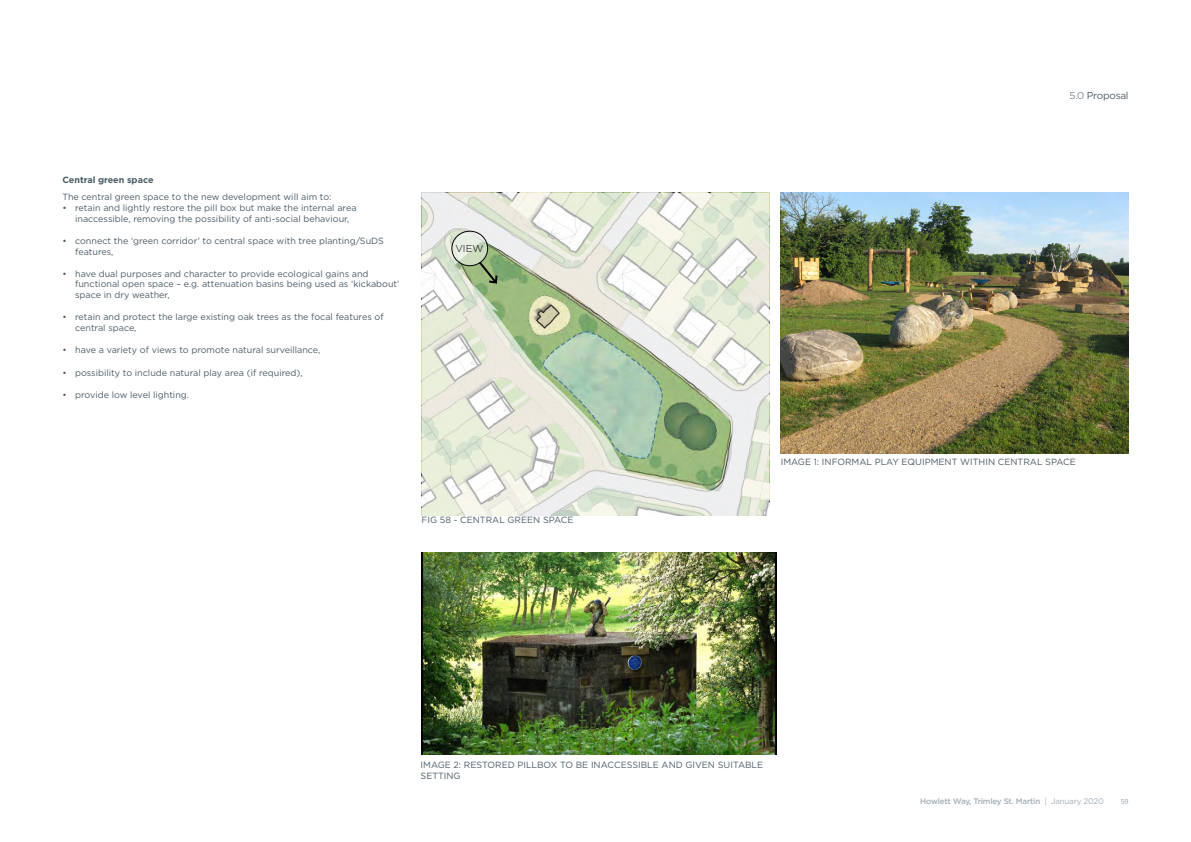
<style>
.page{position:relative;width:1191px;height:842px;background:#fff}
.page>*{position:absolute;margin:0;border:0;box-sizing:border-box;transform-origin:0 0}
.t1{font:10px "Gotham";letter-spacing:-.025em;color:#4b5c67}
.t2{font:300 10px "Gotham";color:#000}
.t3{font:9px/10.8px "Gotham";color:#4b5c67}
.t4{font:700 9px "Gotham";color:#4b5c67}
.t5{font:500 8px "Gotham";letter-spacing:-.025em;color:#a1aeb8}
.t6{font:8px "Calibri";color:#a1aeb8}
.s1{font-weight:300}
.s2{font-weight:400}
</style>
<div class="page">
<img style="left:780px;top:193px;width:348px;height:261px">
<img style="left:421px;top:552px;width:355px;height:203px">
<svg style="left:421px;top:193px;width:348px;height:323px;background:#d5decc"></svg>
<svg style="left:452px;top:231px;width:35px;height:35px"></svg>
<div style="left:451px;top:231px;width:37px;height:35px;border:1px solid #000;border-radius:50%"></div>
<svg style="left:477px;top:259px;width:22px;height:26px"></svg>
<p class="t4" style="left:62px;top:174px;width:93px">Central green space</p>
<p class="t3" style="left:62px;top:191px;width:271px">The central green space to the new development will aim to:</p>
<p class="t3" style="left:75px;top:202px;width:283px;text-indent:-13px">• retain and lightly restore the pill box but make the internal area inaccessible, removing the possibility of anti-social behaviour,</p>
<p class="t3" style="left:75px;top:235px;width:310px;text-indent:-13px">• connect the ‘green corridor’ to central space with tree planting/SuDS features,</p>
<p class="t3" style="left:75px;top:268px;width:326px;text-indent:-13px">• have dual purposes and character to provide ecological gains and functional open space – e.g. attenuation basins being used as ‘kickabout’ space in dry weather,</p>
<p class="t3" style="left:75px;top:312px;width:310px;text-indent:-13px">• retain and protect the large existing oak trees as the focal features of central space,</p>
<p class="t3" style="left:62px;top:345px;width:259px">• have a variety of views to promote natural surveillance,</p>
<p class="t3" style="left:62px;top:367px;width:242px">• possibility to include natural play area (if required),</p>
<p class="t3" style="left:62px;top:389px;width:128px">• provide low level lighting.</p>
<p class="t2" style="left:455px;top:243px;width:29px">VIEW</p>
<p class="t3" style="left:421px;top:514px;width:153px">FIG 58 - CENTRAL GREEN SPACE</p>
<p class="t1" style="left:1069px;top:89px;width:60px"><span class="s1">5.0</span> Proposal</p>
<p class="t3" style="left:780px;top:456px;width:297px">IMAGE 1: INFORMAL PLAY EQUIPMENT WITHIN CENTRAL SPACE</p>
<p class="t3" style="left:420px;top:760px;width:344px">IMAGE 2: RESTORED PILLBOX TO BE INACCESSIBLE AND GIVEN SUITABLE<br>SETTING</p>
<p class="t5" style="left:920px;top:796px;width:185px">Howlett Way, Trimley St. Martin <span class="s2">| January 2020</span></p>
<p class="t6" style="left:1120px;top:796px;width:9px">59</p>
</div>
